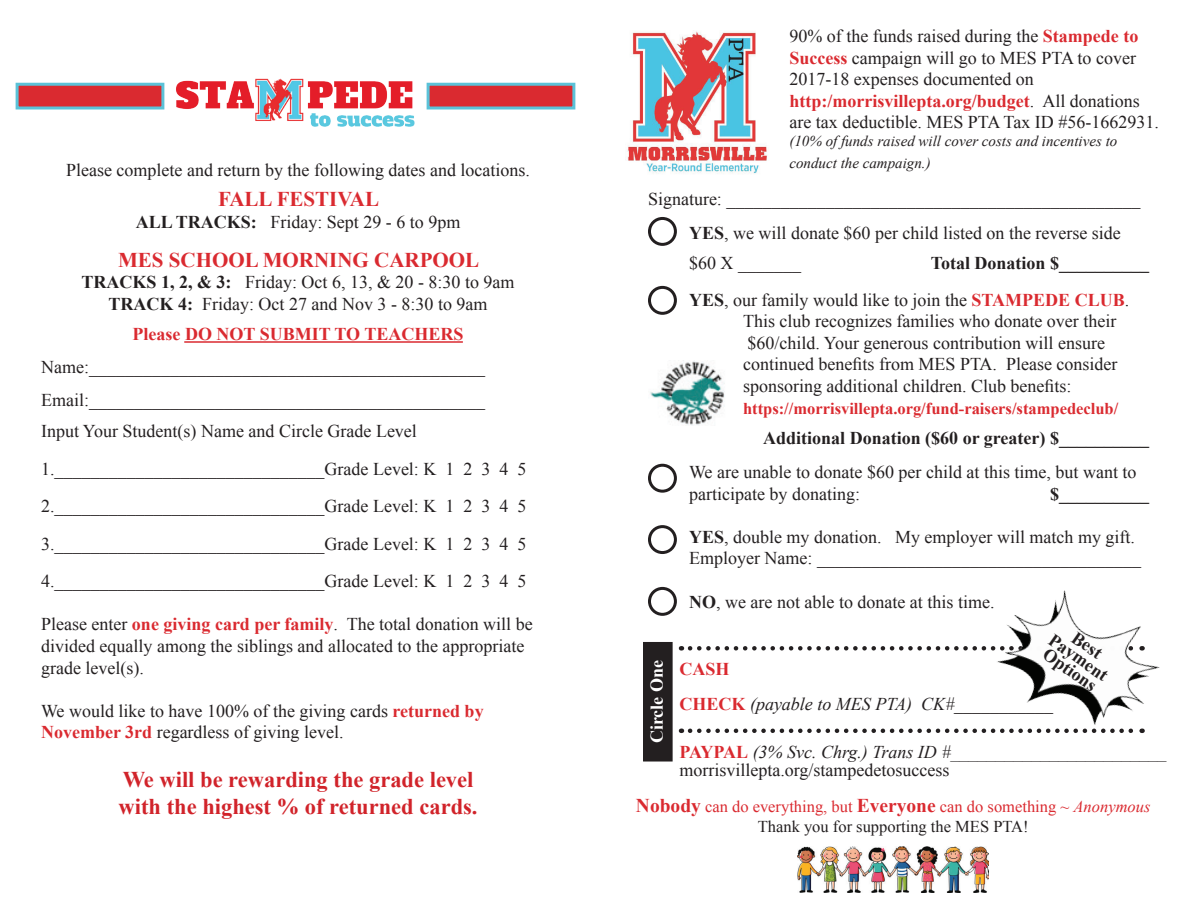
<style>
.page{position:relative;width:1188px;height:918px;background:#fff}
.page>*{position:absolute;margin:0;border:0;box-sizing:border-box;transform-origin:0 0}
.t1{font:700 22.5px/27px "Times New Roman";color:#d1232a}
.t2{font:700 21px "Times New Roman";color:#da2a30}
.t3{font:18px/21.6px "Times New Roman";color:#231f20}
.t4{font:italic 18px/34.5px "Times New Roman";color:#231f20}
.t5{font:700 18px/30px "Times New Roman";color:#231f20;text-align:center}
.t6{font:700 18px "Times New Roman";color:#da2a30}
.t7{font:700 18px "Times New Roman";color:#fff}
.t8{font:16.5px/19.8px "Times New Roman";color:#da2a30;text-align:center}
.t9{font:700 16.5px "Times New Roman";color:#da2a30}
.t10{font:italic 15px/21.6px "Times New Roman";color:#231f20}
.s1{font-weight:700}
.s2{font-weight:700;color:#da2a30}
.s3{font-weight:700;font-style:normal;color:#da2a30}
.s4{font-style:normal}
.s5{font-weight:700;font-size:19.5px}
.s6{font-style:italic}
.s7{color:#231f20}
</style>
<div class="page">
<img style="left:625px;top:31px;width:142px;height:143px">
<div style="left:648px;top:217px;width:29px;height:29px;border:3px solid #231f20;border-radius:50%"></div>
<div style="left:648px;top:286px;width:29px;height:29px;border:3px solid #231f20;border-radius:50%"></div>
<div style="left:648px;top:464px;width:29px;height:29px;border:3px solid #231f20;border-radius:50%"></div>
<div style="left:648px;top:525px;width:29px;height:29px;border:3px solid #231f20;border-radius:50%"></div>
<div style="left:648px;top:587px;width:29px;height:29px;border:3px solid #231f20;border-radius:50%"></div>
<svg style="left:690px;top:646px;width:293px;height:5px"></svg>
<img style="left:983px;top:590px;width:177px;height:143px">
<svg style="left:690px;top:729px;width:453px;height:4px"></svg>
<div style="left:644px;top:643px;width:28px;height:118px;background:#231f20"></div>
<div style="left:643px;top:642px;width:30px;height:120px;border:2px solid #231f20"></div>
<img style="left:797px;top:847px;width:192px;height:46px">
<img style="left:650px;top:360px;width:75px;height:66px">
<hr style="left:184px;top:341px;width:279px;height:2px;background:#da2a30">
<div style="left:427px;top:83px;width:148px;height:27px;background:#da2a30;border:3px solid #5bc2d8"></div>
<div style="left:16px;top:83px;width:148px;height:27px;background:#da2a30;border:3px solid #5bc2d8"></div>
<img style="left:163px;top:78px;width:270px;height:49px">
<p class="t3" style="left:66px;top:159px;width:465px">Please complete and return by the following dates and locations.</p>
<p class="t2" style="left:218px;top:184px;width:162px">FALL FESTIVAL</p>
<p class="t3" style="left:136px;top:210px;width:326px"><span class="s1">ALL TRACKS:</span> Friday: Sept 29 - 6 to 9pm</p>
<p class="t2" style="left:118px;top:245px;width:363px">MES SCHOOL MORNING CARPOOL</p>
<p class="t3" style="left:82px;top:271px;width:434px;text-align:center"><span class="s1">TRACKS 1, 2, &amp; 3:</span> Friday: Oct 6, 13, &amp; 20 - 8:30 to 9am<br><span class="s1">TRACK 4:</span> Friday: Oct 27 and Nov 3 - 8:30 to 9am</p>
<p class="t6" style="left:133px;top:321px;width:332px">Please DO NOT SUBMIT TO TEACHERS</p>
<p class="t3" style="left:41px;top:350px;width:446px;line-height:32.2px;text-align:justify">Name:____________________________________________ Email:____________________________________________ Input Your Student(s) Name and Circle Grade Level</p>
<p class="t3" style="left:41px;top:450px;width:487px;line-height:37.5px;text-align:justify">1.______________________________Grade Level: K 1 2 3 4 5<br>2.______________________________Grade Level: K 1 2 3 4 5<br>3.______________________________Grade Level: K 1 2 3 4 5<br>4.______________________________Grade Level: K 1 2 3 4 5</p>
<p class="t3" style="left:41px;top:613px;width:493px">Please enter <span class="s2">one giving card per family</span>. The total donation will be divided equally among the siblings and allocated to the appropriate grade level(s).</p>
<p class="t3" style="left:41px;top:700px;width:444px">We would like to have 100% of the giving cards <span class="s2">returned by<br>November 3rd</span> regardless of giving level.</p>
<p class="t1" style="left:119px;top:765px;width:360px">We will be rewarding the grade level with the highest % of returned cards.</p>
<p class="t3" style="left:789px;top:25px;width:371px">90% of the funds raised during the <span class="s2">Stampede to Success</span> campaign will go to MES PTA to cover 2017-18 expenses documented on <span class="s2">http:/morrisvillepta.org/budget</span>. All donations are tax deductible. MES PTA Tax ID #56-1662931.</p>
<p class="t10" style="left:789px;top:130px;width:329px">(10% of funds raised will cover costs and incentives to conduct the campaign.)</p>
<p class="t3" style="left:648px;top:188px;width:494px">Signature: ______________________________________________</p>
<p class="t7" style="left:644px;top:743px;width:85px;rotate:-90deg">Circle One</p>
<p class="t3" style="left:689px;top:218px;width:433px;line-height:30px"><span class="s1">YES</span>, we will donate $60 per child listed on the reverse side $60 X _______</p>
<p class="t3" style="left:689px;top:244px;width:462px;line-height:36.6px;text-indent:242px"><span class="s1">Total Donation $__________<br>YES</span>, our family would like to join the <span class="s2">STAMPEDE CLUB</span>.</p>
<p class="t3" style="left:743px;top:310px;width:376px">This club recognizes families who donate over their $60/child. Your generous contribution will ensure continued benefits from MES PTA. Please consider sponsoring additional children. Club benefits:</p>
<p class="t9" style="left:743px;top:397px;width:377px">https://morrisvillepta.org/fund-raisers/stampedeclub/</p>
<p class="t5" style="left:763px;top:422px;width:387px">Additional Donation ($60 or greater) $__________</p>
<p class="t3" style="left:689px;top:461px;width:449px">We are unable to donate $60 per child at this time, but want to participate by donating:</p>
<p class="t5" style="left:1050px;top:478px;width:100px">$__________</p>
<p class="t3" style="left:689px;top:526px;width:453px"><span class="s1">YES</span>, double my donation. My employer will match my gift.<br>Employer Name: ____________________________________</p>
<p class="t3" style="left:689px;top:591px;width:307px"><span class="s1">NO</span>, we are not able to donate at this time.</p>
<p class="t5" style="left:1071px;top:615px;width:63px;rotate:35deg">Best<br>Options</p>
<p class="t5" style="left:1060px;top:625px;width:69px;rotate:35deg">Payment</p>
<p class="t4" style="left:680px;top:651px;width:375px"><span class="s3">CASH<br>CHECK</span> (payable to MES PTA) CK#<span class="s4">___________</span></p>
<p class="t4" style="left:680px;top:743px;width:488px;line-height:18px"><span class="s3">PAYPAL</span> (3% Svc. Chrg.) Trans ID #________________________ <span class="s4">morrisvillepta.org/stampedetosuccess</span></p>
<p class="t8" style="left:636px;top:796px;width:516px"><span class="s5">Nobody</span> can do everything, but <span class="s5">Everyone</span> can do something ~ <span class="s6">Anonymous<br></span><span class="s7">Thank you for supporting the MES PTA!</span></p>
</div>
